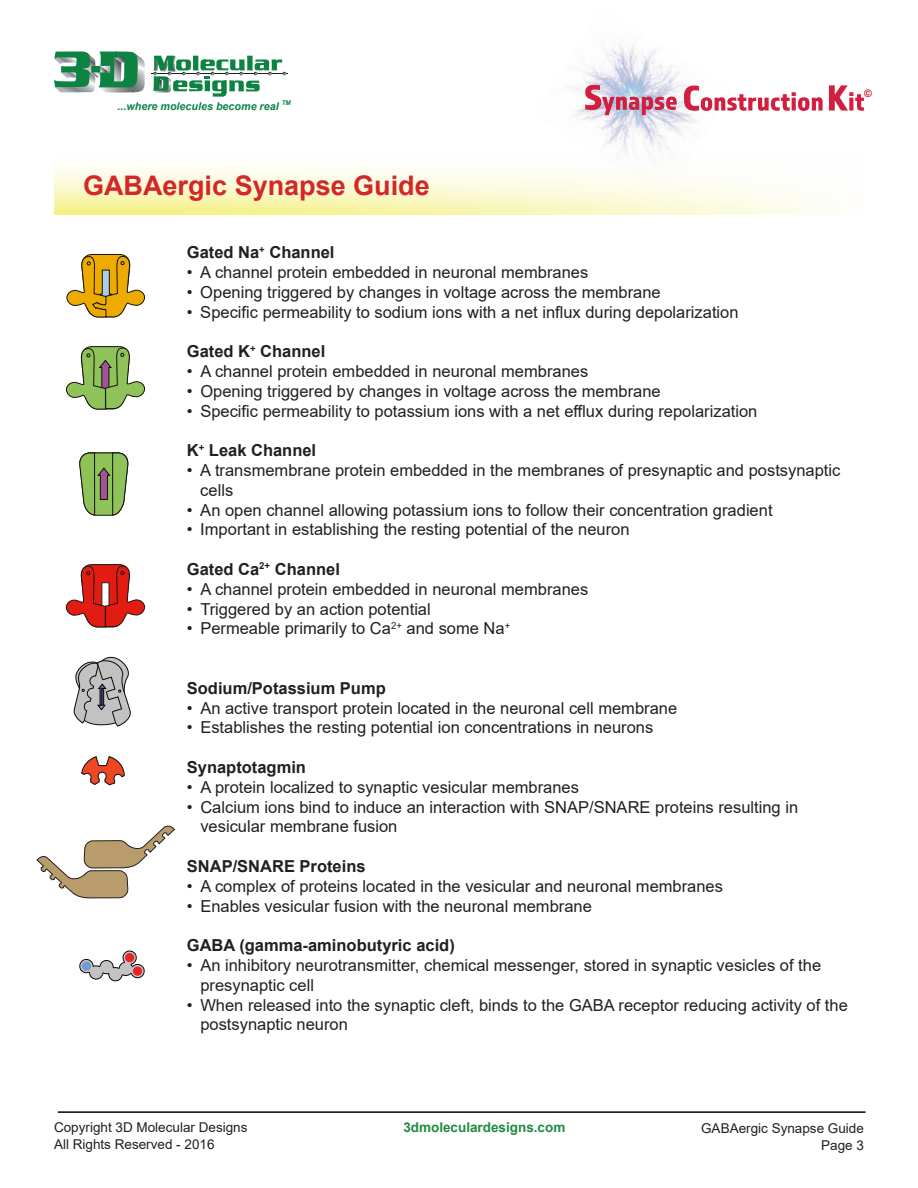
<style>
.page{position:relative;width:918px;height:1188px;background:#fff}
.page>*{position:absolute;margin:0;border:0;box-sizing:border-box;transform-origin:0 0}
.t1{font:700 27px "Arial";color:#d32728}
.t2{font:16.5px/19.8px "Arial";color:#231f20}
.t3{font:700 16.5px "Arial";color:#231f20}
.t4{font:13.5px/16.2px "Arial";color:#231f20}
.t5{font:700 13.5px "Arial";color:#1f8b43}
.t6{font:italic 700 10.8px "Arial";color:#0c8342}
.t7{font:800 condensed 10.5px "Tw Cen";color:#d21e3f}
</style>
<div class="page">
<hr style="left:58px;top:1111px;width:808px;height:2px;background:#040503">
<svg style="left:66px;top:214px;width:79px;height:196px"></svg>
<svg style="left:65px;top:452px;width:80px;height:176px"></svg>
<svg style="left:73px;top:656px;width:58px;height:71px"></svg>
<svg style="left:81px;top:756px;width:44px;height:30px"></svg>
<svg style="left:36px;top:825px;width:139px;height:74px"></svg>
<svg style="left:79px;top:950px;width:66px;height:32px"></svg>
<hr style="left:151px;top:73px;width:137px;height:1px;background:#1e1c1d">
<svg style="left:54px;top:52px;width:91px;height:41px"></svg>
<svg style="left:153px;top:56px;width:133px;height:41px"></svg>
<img style="left:572px;top:41px;width:127px;height:109px">
<svg style="left:585px;top:85px;width:92px;height:30px;background:#ce99b0"></svg>
<svg style="left:684px;top:86px;width:139px;height:25px"></svg>
<svg style="left:829px;top:85px;width:35px;height:26px"></svg>
<svg style="left:54px;top:150px;width:769px;height:64px"></svg>
<p class="t6" style="left:118px;top:99px;width:175px">...where molecules become real <sup>TM</sup></p>
<p class="t7" style="left:864px;top:88px;width:10px">©</p>
<h1 class="t1" style="left:83px;top:166px;width:348px">GABAergic Synapse Guide</h1>
<p class="t3" style="left:187px;top:241px;width:149px">Gated Na<sup>+</sup> Channel</p>
<p class="t2" style="left:187px;top:262px;width:403px">• A channel protein embedded in neuronal membranes</p>
<p class="t2" style="left:187px;top:282px;width:475px">• Opening triggered by changes in voltage across the membrane</p>
<p class="t2" style="left:187px;top:302px;width:553px">• Specific permeability to sodium ions with a net influx during depolarization</p>
<p class="t3" style="left:187px;top:340px;width:140px">Gated K<sup>+</sup> Channel</p>
<p class="t2" style="left:187px;top:361px;width:403px">• A channel protein embedded in neuronal membranes</p>
<p class="t2" style="left:187px;top:381px;width:475px">• Opening triggered by changes in voltage across the membrane</p>
<p class="t2" style="left:187px;top:401px;width:572px">• Specific permeability to potassium ions with a net efflux during repolarization</p>
<p class="t3" style="left:187px;top:439px;width:131px">K<sup>+</sup> Leak Channel</p>
<p class="t2" style="left:200px;top:460px;width:642px;text-indent:-13px">• A transmembrane protein embedded in the membranes of presynaptic and postsynaptic cells</p>
<p class="t2" style="left:187px;top:500px;width:587px">• An open channel allowing potassium ions to follow their concentration gradient</p>
<p class="t2" style="left:187px;top:520px;width:444px">• Important in establishing the resting potential of the neuron</p>
<p class="t3" style="left:187px;top:558px;width:155px">Gated Ca<sup>2+</sup> Channel</p>
<p class="t2" style="left:187px;top:579px;width:403px">• A channel protein embedded in neuronal membranes</p>
<p class="t2" style="left:187px;top:599px;width:245px">• Triggered by an action potential</p>
<p class="t2" style="left:187px;top:619px;width:325px">• Permeable primarily to Ca<sup>2+</sup> and some Na<sup>+</sup></p>
<p class="t3" style="left:187px;top:676px;width:200px">Sodium/Potassium Pump</p>
<p class="t2" style="left:187px;top:698px;width:492px">• An active transport protein located in the neuronal cell membrane</p>
<p class="t2" style="left:187px;top:718px;width:468px">• Establishes the resting potential ion concentrations in neurons</p>
<p class="t3" style="left:187px;top:756px;width:121px">Synaptotagmin</p>
<p class="t2" style="left:187px;top:777px;width:394px">• A protein localized to synaptic vesicular membranes</p>
<p class="t2" style="left:200px;top:797px;width:599px;text-indent:-13px">• Calcium ions bind to induce an interaction with SNAP/SNARE proteins resulting in vesicular membrane fusion</p>
<p class="t3" style="left:187px;top:855px;width:180px">SNAP/SNARE Proteins</p>
<p class="t2" style="left:187px;top:876px;width:538px">• A complex of proteins located in the vesicular and neuronal membranes</p>
<p class="t2" style="left:187px;top:896px;width:407px">• Enables vesicular fusion with the neuronal membrane</p>
<p class="t3" style="left:187px;top:934px;width:270px">GABA (gamma-aminobutyric acid)</p>
<p class="t2" style="left:200px;top:955px;width:622px;text-indent:-13px">• An inhibitory neurotransmitter, chemical messenger, stored in synaptic vesicles of the presynaptic cell</p>
<p class="t2" style="left:200px;top:995px;width:649px;text-indent:-13px">• When released into the synaptic cleft, binds to the GABA receptor reducing activity of the postsynaptic neuron</p>
<p class="t4" style="left:54px;top:1119px;width:195px">Copyright 3D Molecular Designs<br>All Rights Reserved - 2016</p>
<p class="t5" style="left:403px;top:1118px;width:164px">3dmoleculardesigns.com</p>
<p class="t4" style="left:701px;top:1121px;width:164px;text-align:right">GABAergic Synapse Guide<br>Page 3</p>
</div>
